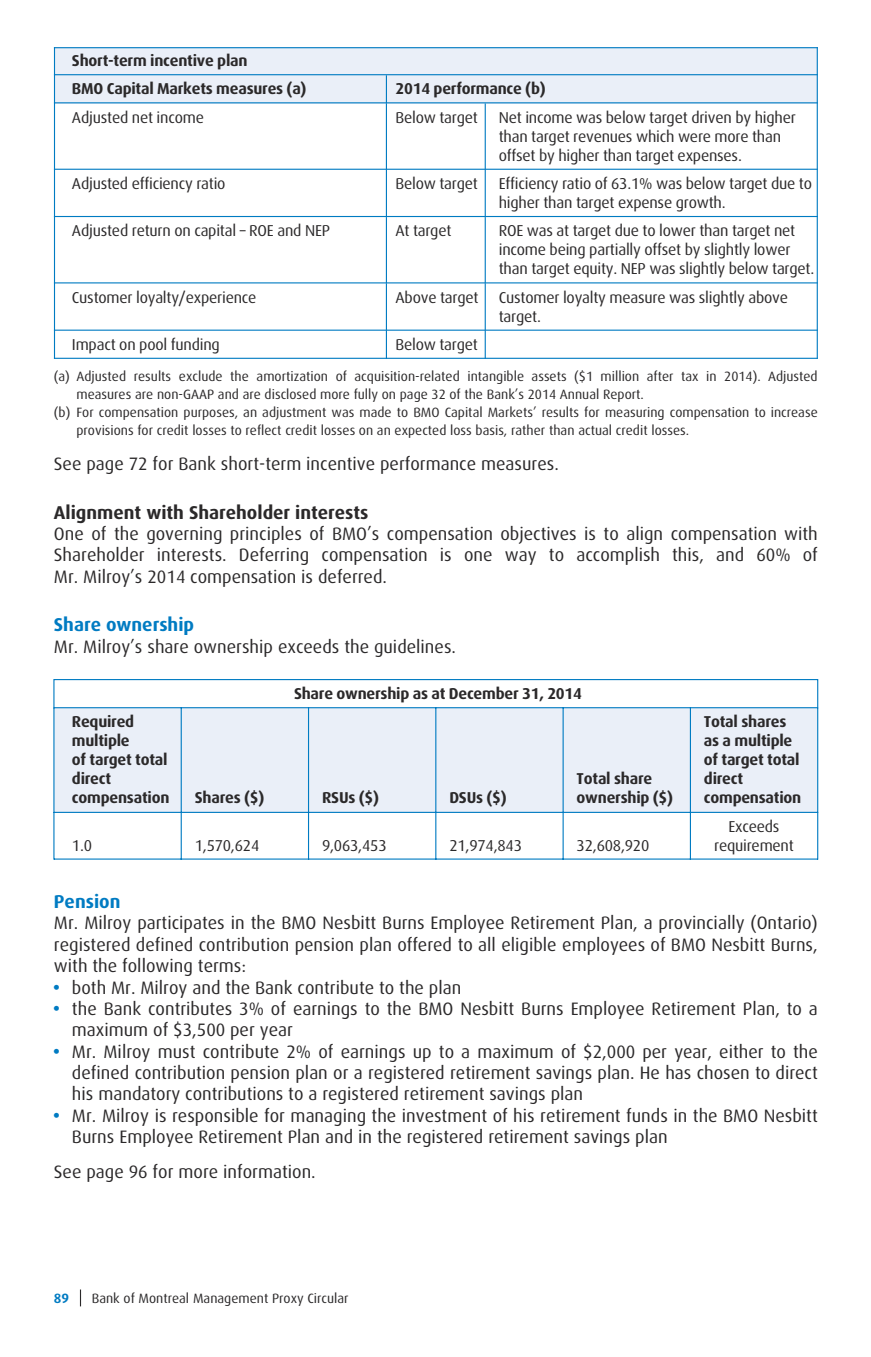
<style>
.page{position:relative;width:871px;height:1357px;background:#fff}
.page>*{position:absolute;margin:0;border:0;box-sizing:border-box;transform-origin:0 0}
.t1{font:700 18.45px "Dax";color:#2b292a}
.t2{font:700 18.45px "Dax";color:#007bc2}
.t3{font:18px/21.4px "Dax";color:#2b292a;text-align:justify}
.t4{font:15.75px/19.1px "Dax";letter-spacing:-.015em;color:#2b292a}
.t5{font:700 15.75px/19.1px "Dax";letter-spacing:-.015em;color:#2b292a}
.t6{font:13.5px "Dax";color:#2b292a}
.t7{font:700 13.5px "Dax";color:#007bc2}
.s1{font-family:"III Special Char";font-size:19.8px;color:#007bc2}
</style>
<div class="page">
<div style="left:54px;top:47px;width:763px;height:56px;background:#eaeff8"></div>
<hr style="left:54px;top:47px;width:763px;height:1px;background:#007bc2">
<hr style="left:54px;top:74px;width:763px;height:1px;background:#007bc2">
<hr style="left:54px;top:102px;width:763px;height:1px;background:#007bc2">
<svg style="left:386px;top:75px;width:1px;height:27px"></svg>
<hr style="left:54px;top:169px;width:763px;height:1px;background:#007bc2">
<hr style="left:386px;top:103px;width:1px;height:67px;background:#007bc2">
<hr style="left:484px;top:103px;width:2px;height:67px;background:#007bc2">
<hr style="left:54px;top:216px;width:763px;height:1px;background:#007bc2">
<hr style="left:386px;top:170px;width:1px;height:47px;background:#007bc2">
<hr style="left:484px;top:170px;width:2px;height:47px;background:#007bc2">
<hr style="left:54px;top:282px;width:763px;height:1px;background:#007bc2">
<hr style="left:386px;top:217px;width:1px;height:66px;background:#007bc2">
<hr style="left:484px;top:217px;width:2px;height:66px;background:#007bc2">
<hr style="left:54px;top:330px;width:763px;height:1px;background:#007bc2">
<hr style="left:386px;top:283px;width:1px;height:48px;background:#007bc2">
<hr style="left:484px;top:283px;width:2px;height:48px;background:#007bc2">
<hr style="left:54px;top:358px;width:763px;height:1px;background:#007bc2">
<svg style="left:386px;top:331px;width:1px;height:27px"></svg>
<hr style="left:484px;top:331px;width:2px;height:28px;background:#007bc2">
<hr style="left:54px;top:47px;width:1px;height:312px;background:#007bc2">
<hr style="left:816px;top:47px;width:1px;height:312px;background:#007bc2">
<svg style="left:53px;top:679px;width:765px;height:181px"></svg>
<svg style="left:80px;top:1289px;width:1px;height:17px"></svg>
<p class="t5" style="left:72px;top:48px;width:236px;line-height:28.1px">Short-term incentive plan<br>BMO Capital Markets measures (a)</p>
<p class="t5" style="left:395px;top:80px;width:152px">2014 performance (b)</p>
<p class="t4" style="left:72px;top:108px;width:134px">Adjusted net income</p>
<p class="t4" style="left:395px;top:108px;width:84px">Below target</p>
<p class="t4" style="left:499px;top:108px;width:298px">Net income was below target driven by higher than target revenues which were more than offset by higher than target expenses.</p>
<p class="t4" style="left:72px;top:175px;width:155px">Adjusted efficiency ratio</p>
<p class="t4" style="left:395px;top:175px;width:84px">Below target</p>
<p class="t4" style="left:498px;top:175px;width:315px">Efficiency ratio of 63.1% was below target due to higher than target expense growth.</p>
<p class="t4" style="left:72px;top:222px;width:259px">Adjusted return on capital – ROE and NEP</p>
<p class="t4" style="left:395px;top:222px;width:58px">At target</p>
<p class="t4" style="left:498px;top:222px;width:317px">ROE was at target due to lower than target net income being partially offset by slightly lower than target equity. NEP was slightly below target.</p>
<p class="t4" style="left:72px;top:288px;width:186px">Customer loyalty/experience</p>
<p class="t4" style="left:395px;top:288px;width:84px">Above target</p>
<p class="t4" style="left:499px;top:288px;width:291px">Customer loyalty measure was slightly above target.</p>
<p class="t4" style="left:72px;top:335px;width:149px">Impact on pool funding</p>
<p class="t4" style="left:395px;top:335px;width:84px">Below target</p>
<p class="t6" style="left:54px;top:370px;width:765px">(a) Adjusted results exclude the amortization of acquisition-related intangible assets ($1 million after tax in 2014). Adjusted</p>
<p class="t6" style="left:76px;top:388px;width:569px">measures are non-GAAP and are disclosed more fully on page 32 of the Bank’s 2014 Annual Report.</p>
<p class="t6" style="left:54px;top:406px;width:765px">(b) For compensation purposes, an adjustment was made to BMO Capital Markets’ results for measuring compensation to increase</p>
<p class="t6" style="left:76px;top:424px;width:614px">provisions for credit losses to reflect credit losses on an expected loss basis, rather than actual credit losses.</p>
<p class="t3" style="left:54px;top:454px;width:506px">See page 72 for Bank short-term incentive performance measures.</p>
<p class="t1" style="left:54px;top:504px;width:316px">Alignment with Shareholder interests</p>
<p class="t3" style="left:54px;top:524px;width:765px">One of the governing principles of BMO’s compensation objectives is to align compensation with Shareholder interests. Deferring compensation is one way to accomplish this, and 60% of Mr. Milroy’s 2014 compensation is deferred.</p>
<p class="t2" style="left:54px;top:617px;width:142px">Share ownership</p>
<p class="t3" style="left:54px;top:636px;width:403px">Mr. Milroy’s share ownership exceeds the guidelines.</p>
<p class="t5" style="left:294px;top:684px;width:290px">Share ownership as at December 31, 2014</p>
<p class="t5" style="left:72px;top:713px;width:99px">Required multiple<br>of target total direct compensation</p>
<p class="t5" style="left:704px;top:713px;width:99px">Total shares as a multiple of target total direct compensation</p>
<p class="t5" style="left:576px;top:770px;width:98px">Total share ownership ($)</p>
<p class="t5" style="left:195px;top:789px;width:71px">Shares ($)</p>
<p class="t5" style="left:322px;top:789px;width:58px">RSUs ($)</p>
<p class="t5" style="left:449px;top:789px;width:59px">DSUs ($)</p>
<p class="t4" style="left:72px;top:836px;width:22px">1.0</p>
<p class="t4" style="left:195px;top:836px;width:66px">1,570,624</p>
<p class="t4" style="left:322px;top:836px;width:66px">9,063,453</p>
<p class="t4" style="left:449px;top:836px;width:74px">21,974,843</p>
<p class="t4" style="left:576px;top:836px;width:74px">32,608,920</p>
<p class="t4" style="left:714px;top:817px;width:81px;text-align:center">Exceeds requirement</p>
<p class="t2" style="left:54px;top:893px;width:68px">Pension</p>
<p class="t3" style="left:54px;top:913px;width:765px">Mr. Milroy participates in the BMO Nesbitt Burns Employee Retirement Plan, a provincially (Ontario)</p>
<p class="t3" style="left:54px;top:934px;width:765px">registered defined contribution pension plan offered to all eligible employees of BMO Nesbitt Burns,</p>
<p class="t3" style="left:54px;top:956px;width:194px">with the following terms:</p>
<p class="t3" style="left:54px;top:977px;width:409px"><span class="s1">‰</span> both Mr. Milroy and the Bank contribute to the plan</p>
<p class="t3" style="left:54px;top:999px;width:765px"><span class="s1">‰</span> the Bank contributes 3% of earnings to the BMO Nesbitt Burns Employee Retirement Plan, to a</p>
<p class="t3" style="left:72px;top:1020px;width:222px">maximum of $3,500 per year</p>
<p class="t3" style="left:54px;top:1041px;width:765px"><span class="s1">‰</span> Mr. Milroy must contribute 2% of earnings up to a maximum of $2,000 per year, either to the</p>
<p class="t3" style="left:72px;top:1063px;width:747px">defined contribution pension plan or a registered retirement savings plan. He has chosen to direct</p>
<p class="t3" style="left:72px;top:1084px;width:513px">his mandatory contributions to a registered retirement savings plan</p>
<p class="t3" style="left:54px;top:1105px;width:765px"><span class="s1">‰</span> Mr. Milroy is responsible for managing the investment of his retirement funds in the BMO Nesbitt</p>
<p class="t3" style="left:72px;top:1127px;width:597px">Burns Employee Retirement Plan and in the registered retirement savings plan</p>
<p class="t3" style="left:54px;top:1162px;width:263px">See page 96 for more information.</p>
<p class="t7" style="left:54px;top:1292px;width:17px">89</p>
<p class="t6" style="left:92px;top:1292px;width:258px">Bank of Montreal Management Proxy Circular</p>
</div>
